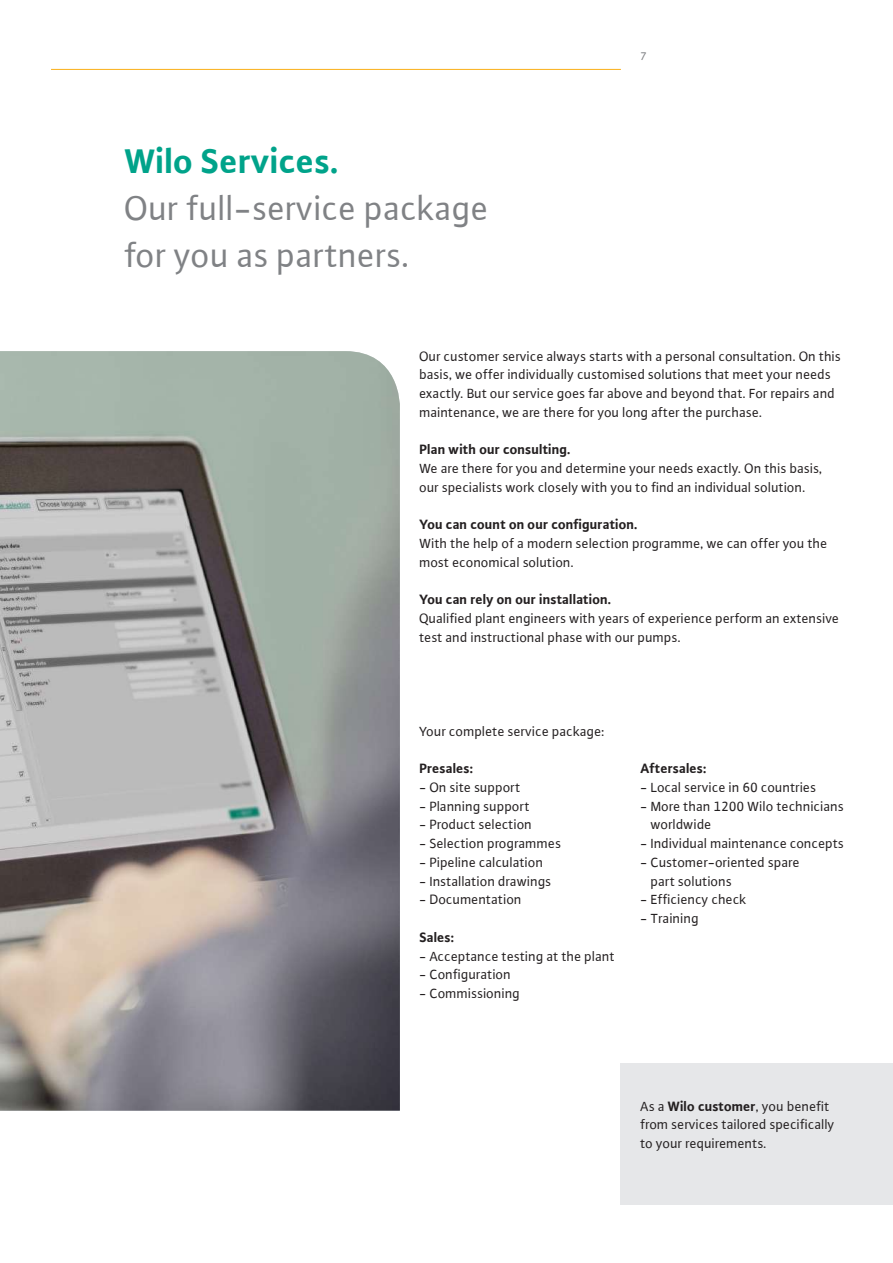
<style>
.page{position:relative;width:893px;height:1263px;background:#fff}
.page>*{position:absolute;margin:0;border:0;box-sizing:border-box;transform-origin:0 0}
.t1{font:36px/46.8px "WILO Plus Global";color:#808285}
.t2{font:700 36px "WILO Plus Global";color:#00a38a}
.t3{font:14.25px/18.8px "WILO Plus Global";color:#231f20}
.t4{font:700 14.25px "WILO Plus Global";color:#231f20}
.t5{font:12px "WILO Plus Global";color:#808285}
.s1{font-weight:700}
</style>
<div class="page">
<hr style="left:51px;top:69px;width:570px;height:1px;background:#faaf18">
<img style="left:0;top:351px;width:400px;height:759px">
<div style="left:621px;top:1063px;width:272px;height:141px;background:#e6e7e9"></div>
<h1 class="t2" style="left:125px;top:139px;width:216px">Wilo Services.</h1>
<h1 class="t1" style="left:125px;top:184px;width:366px">Our full-service package for you as partners.</h1>
<p class="t5" style="left:640px;top:49px;width:8px">7</p>
<p class="t3" style="left:419px;top:346px;width:423px">Our customer service always starts with a personal consultation. On this basis, we offer individually customised solutions that meet your needs exactly. But our service goes far above and beyond that. For repairs and maintenance, we are there for you long after the purchase.</p>
<p class="t4" style="left:419px;top:441px;width:153px">Plan with our consulting.</p>
<p class="t3" style="left:419px;top:459px;width:405px">We are there for you and determine your needs exactly. On this basis, our specialists work closely with you to find an individual solution.</p>
<p class="t4" style="left:419px;top:516px;width:220px">You can count on our configuration.</p>
<p class="t3" style="left:419px;top:534px;width:410px">With the help of a modern selection programme, we can offer you the most economical solution.</p>
<p class="t4" style="left:419px;top:591px;width:193px">You can rely on our installation.</p>
<p class="t3" style="left:419px;top:609px;width:421px">Qualified plant engineers with years of experience perform an extensive test and instructional phase with our pumps.</p>
<p class="t3" style="left:419px;top:721px;width:187px">Your complete service package:</p>
<p class="t4" style="left:419px;top:760px;width:55px">Presales:</p>
<p class="t3" style="left:419px;top:777px;width:103px">- On site support</p>
<p class="t3" style="left:419px;top:796px;width:112px">- Planning support</p>
<p class="t3" style="left:419px;top:815px;width:114px">- Product selection</p>
<p class="t3" style="left:419px;top:834px;width:143px">- Selection programmes</p>
<p class="t3" style="left:419px;top:852px;width:125px">- Pipeline calculation</p>
<p class="t3" style="left:419px;top:871px;width:134px">- Installation drawings</p>
<p class="t3" style="left:419px;top:890px;width:104px">- Documentation</p>
<p class="t4" style="left:419px;top:928px;width:36px">Sales:</p>
<p class="t3" style="left:419px;top:946px;width:197px">- Acceptance testing at the plant</p>
<p class="t3" style="left:419px;top:965px;width:93px">- Configuration</p>
<p class="t3" style="left:419px;top:984px;width:102px">- Commissioning</p>
<p class="t4" style="left:640px;top:760px;width:68px">Aftersales:</p>
<p class="t3" style="left:640px;top:777px;width:177px">- Local service in 60 countries</p>
<p class="t3" style="left:651px;top:796px;width:195px;text-indent:-10px">- More than 1200 Wilo technicians worldwide</p>
<p class="t3" style="left:640px;top:834px;width:205px">- Individual maintenance concepts</p>
<p class="t3" style="left:651px;top:852px;width:151px;text-indent:-10px">- Customer-oriented spare part solutions</p>
<p class="t3" style="left:640px;top:890px;width:108px">- Efficiency check</p>
<p class="t3" style="left:640px;top:909px;width:60px">- Training</p>
<p class="t3" style="left:640px;top:1096px;width:196px">As a <span class="s1">Wilo customer</span>, you benefit from services tailored specifically to your requirements.</p>
</div>
